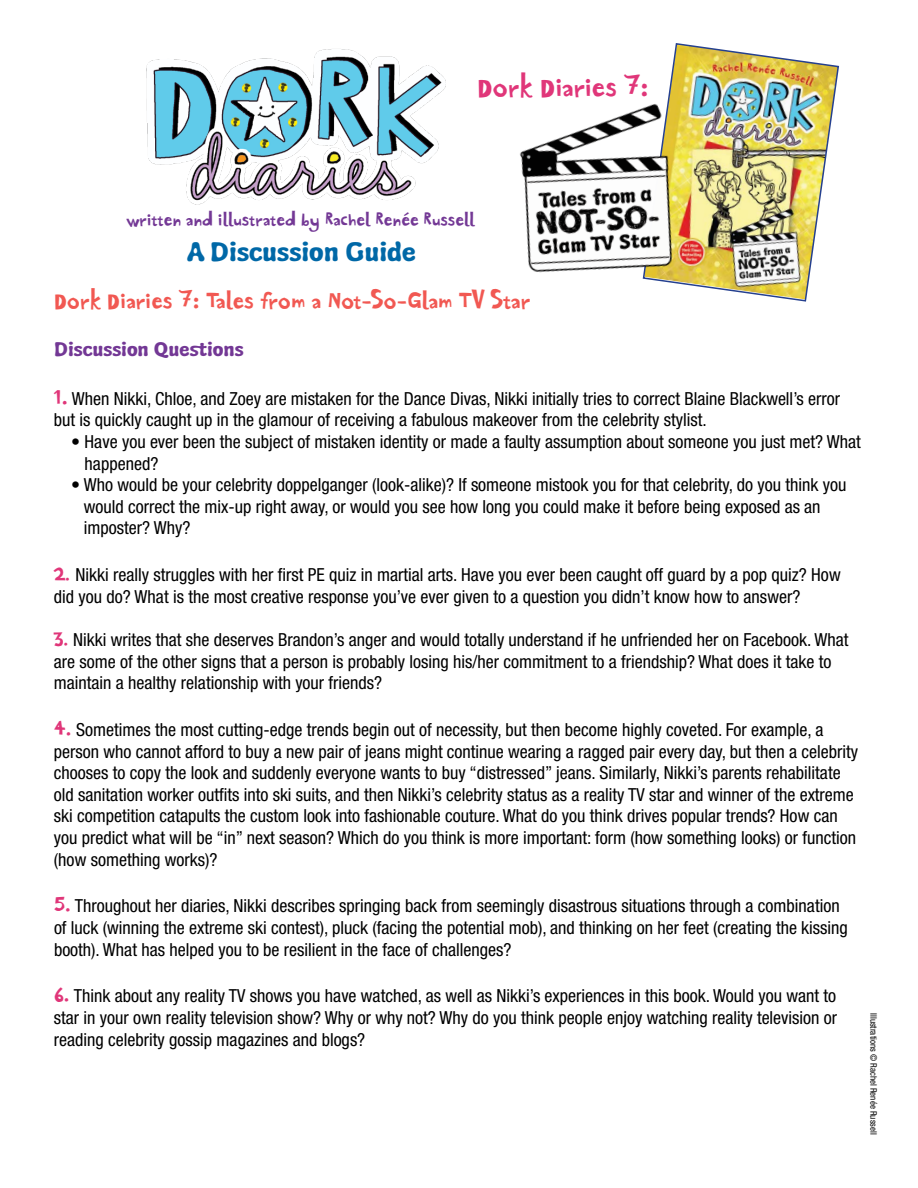
<style>
.page{position:relative;width:918px;height:1188px;background:#fff}
.page>*{position:absolute;margin:0;border:0;box-sizing:border-box;transform-origin:0 0}
.t1{font:30px "Potato Cut";color:#e03679}
.t2{font:28.5px "Wubble";color:#0068a7}
.t3{font:25.5px "Potato Cut";color:#f15852}
.t4{font:21px "Wubble";color:#733895}
.t5{font:19.5px "Potato Cut";color:#733895}
.t6{font:condensed 18px/21.6px "Helvetica Neue LT Std";color:#000}
.t7{font:condensed 9px "Helvetica Neue LT Std";color:#000}
.s1{font-family:"Potato Cut";font-stretch:normal;font-size:22.5px;color:#e03679}
.s2{font-family:"Potato Cut";font-stretch:normal;color:#e03679}
.s3{font-family:"Potato Cut";font-stretch:normal;font-size:21px;color:#e03679}
</style>
<div class="page">
<img style="left:671px;top:43px;width:168px;height:259px">
<img style="left:146px;top:49px;width:300px;height:156px">
<img style="left:520px;top:76px;width:183px;height:226px">
<h1 class="t1" style="left:477px;top:66px;width:173px">Dork Diaries 7:</h1>
<p class="t5" style="left:126px;top:206px;width:350px">written and illustrated by Rachel Renée Russell</p>
<h2 class="t2" style="left:188px;top:236px;width:230px">A Discussion Guide</h2>
<h3 class="t3" style="left:54px;top:283px;width:478px">Dork Diaries 7: Tales from a Not-So-Glam TV Star</h3>
<p class="t4" style="left:54px;top:338px;width:191px">Discussion Questions</p>
<p class="t6" style="left:54px;top:387px;width:788px"><span class="s1">1.</span> When Nikki, Chloe, and Zoey are mistaken for the Dance Divas, Nikki initially tries to correct Blaine Blackwell’s error but is quickly caught up in the glamour of receiving a fabulous makeover from the celebrity stylist.</p>
<p class="t6" style="left:85px;top:431px;width:778px;text-indent:-13px">• Have you ever been the subject of mistaken identity or made a faulty assumption about someone you just met? What happened?</p>
<p class="t6" style="left:84px;top:474px;width:764px;text-indent:-13px">• Who would be your celebrity doppelganger (look-alike)? If someone mistook you for that celebrity, do you think you would correct the mix-up right away, or would you see how long you could make it before being exposed as an imposter? Why?</p>
<p class="t6" style="left:54px;top:564px;width:788px"><span class="s2">2.</span> Nikki really struggles with her first PE quiz in martial arts. Have you ever been caught off guard by a pop quiz? How did you do? What is the most creative response you’ve ever given to a question you didn’t know how to answer?</p>
<p class="t6" style="left:54px;top:629px;width:796px"><span class="s2">3.</span> Nikki writes that she deserves Brandon’s anger and would totally understand if he unfriended her on Facebook. What are some of the other signs that a person is probably losing his/her commitment to a friendship? What does it take to maintain a healthy relationship with your friends?</p>
<p class="t6" style="left:54px;top:719px;width:806px"><span class="s3">4.</span> Sometimes the most cutting-edge trends begin out of necessity, but then become highly coveted. For example, a person who cannot afford to buy a new pair of jeans might continue wearing a ragged pair every day, but then a celebrity chooses to copy the look and suddenly everyone wants to buy “distressed” jeans. Similarly, Nikki’s parents rehabilitate old sanitation worker outfits into ski suits, and then Nikki’s celebrity status as a reality TV star and winner of the extreme ski competition catapults the custom look into fashionable couture. What do you think drives popular trends? How can you predict what will be “in” next season? Which do you think is more important: form (how something looks) or function (how something works)?</p>
<p class="t6" style="left:54px;top:895px;width:795px"><span class="s3">5.</span> Throughout her diaries, Nikki describes springing back from seemingly disastrous situations through a combination of luck (winning the extreme ski contest), pluck (facing the potential mob), and thinking on her feet (creating the kissing booth). What has helped you to be resilient in the face of challenges?</p>
<p class="t6" style="left:54px;top:985px;width:785px;text-align:justify"><span class="s3">6.</span> Think about any reality TV shows you have watched, as well as Nikki’s experiences in this book. Would you want to star in your own reality television show? Why or why not? Why do you think people enjoy watching reality television or reading celebrity gossip magazines and blogs?</p>
<p class="t7" style="left:879px;top:1013px;width:123px;rotate:90deg">Illustrations © Rachel Renée Russell</p>
</div>
